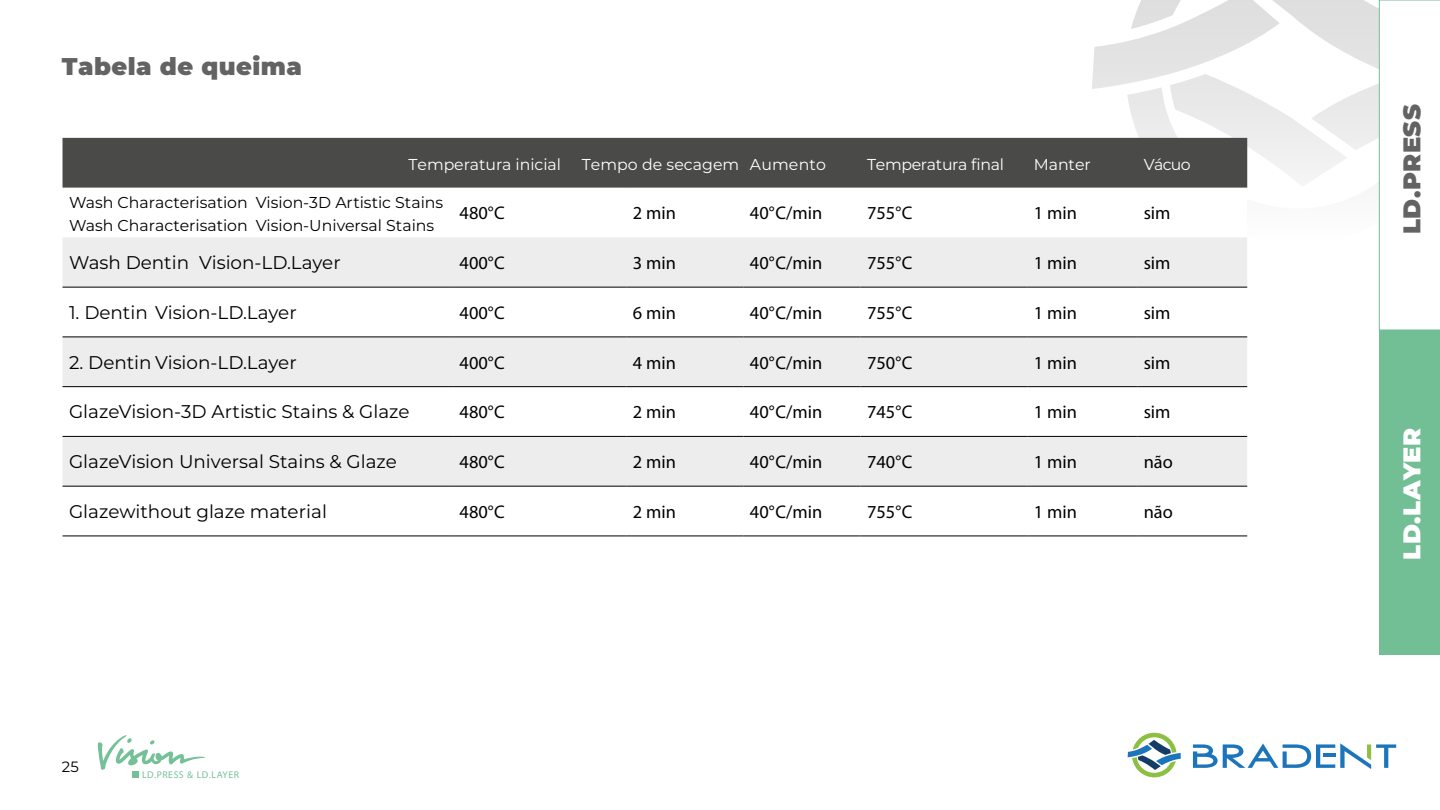
<style>
.page{position:relative;width:1440px;height:810px;background:#fff}
.page>*{position:absolute;margin:0;border:0;box-sizing:border-box;transform-origin:0 0}
.t1{font:900 24.22px "Montserrat";letter-spacing:.02em;color:#646363}
.t2{font:900 24.22px "Montserrat";color:#fff}
.t3{font:300 18.38px "Myriad Pro";color:#000}
.t4{font:18.38px "Montserrat";color:#000}
.t5{font:15.75px/23px "Montserrat";color:#000}
.t6{font:15.75px "Montserrat";letter-spacing:-.005em;color:#fff}
.t7{font:14.92px "Montserrat";color:#000}
.t8{font:9.75px "Myriad Pro";letter-spacing:.05em;color:#74c097}
</style>
<div class="page">
<svg style="left:1092px;top:0;width:287px;height:244px"></svg>
<div style="left:1379px;top:326px;width:61px;height:330px;background:#73bf95"></div>
<svg style="left:1379px;top:0;width:61px;height:330px"></svg>
<svg style="left:1193px;top:743px;width:203px;height:26px"></svg>
<svg style="left:1128px;top:733px;width:53px;height:44px"></svg>
<svg style="left:98px;top:735px;width:107px;height:35px"></svg>
<div style="left:132px;top:771px;width:7px;height:7px;background:#74c097"></div>
<div style="left:63px;top:138px;width:1184px;height:398px;background:#fff"></div>
<div style="left:63px;top:138px;width:1184px;height:50px;background:#4a4a49"></div>
<svg style="left:63px;top:237px;width:1184px;height:249px;fill:#ededed"></svg>
<hr style="left:63px;top:287px;width:390px;height:1px;background:#000">
<hr style="left:453px;top:287px;width:173px;height:1px;background:#000">
<hr style="left:626px;top:287px;width:117px;height:1px;background:#000">
<hr style="left:743px;top:287px;width:118px;height:1px;background:#000">
<hr style="left:861px;top:287px;width:166px;height:1px;background:#000">
<hr style="left:1027px;top:287px;width:110px;height:1px;background:#000">
<hr style="left:1137px;top:287px;width:110px;height:1px;background:#000">
<hr style="left:63px;top:337px;width:390px;height:1px;background:#000">
<hr style="left:453px;top:337px;width:173px;height:1px;background:#000">
<hr style="left:626px;top:337px;width:117px;height:1px;background:#000">
<hr style="left:743px;top:337px;width:118px;height:1px;background:#000">
<hr style="left:861px;top:337px;width:166px;height:1px;background:#000">
<hr style="left:1027px;top:337px;width:110px;height:1px;background:#000">
<hr style="left:1137px;top:337px;width:110px;height:1px;background:#000">
<hr style="left:63px;top:387px;width:390px;height:1px;background:#000">
<hr style="left:453px;top:387px;width:173px;height:1px;background:#000">
<hr style="left:626px;top:387px;width:117px;height:1px;background:#000">
<hr style="left:743px;top:387px;width:118px;height:1px;background:#000">
<hr style="left:861px;top:387px;width:166px;height:1px;background:#000">
<hr style="left:1027px;top:387px;width:110px;height:1px;background:#000">
<hr style="left:1137px;top:387px;width:110px;height:1px;background:#000">
<hr style="left:63px;top:436px;width:390px;height:1px;background:#000">
<hr style="left:453px;top:436px;width:173px;height:1px;background:#000">
<hr style="left:626px;top:436px;width:117px;height:1px;background:#000">
<hr style="left:743px;top:436px;width:118px;height:1px;background:#000">
<hr style="left:861px;top:436px;width:166px;height:1px;background:#000">
<hr style="left:1027px;top:436px;width:110px;height:1px;background:#000">
<hr style="left:1137px;top:436px;width:110px;height:1px;background:#000">
<hr style="left:63px;top:486px;width:390px;height:1px;background:#000">
<hr style="left:453px;top:486px;width:173px;height:1px;background:#000">
<hr style="left:626px;top:486px;width:117px;height:1px;background:#000">
<hr style="left:743px;top:486px;width:118px;height:1px;background:#000">
<hr style="left:861px;top:486px;width:166px;height:1px;background:#000">
<hr style="left:1027px;top:486px;width:110px;height:1px;background:#000">
<hr style="left:1137px;top:486px;width:110px;height:1px;background:#000">
<hr style="left:63px;top:536px;width:390px;height:1px;background:#000">
<hr style="left:453px;top:536px;width:173px;height:1px;background:#000">
<hr style="left:626px;top:536px;width:117px;height:1px;background:#000">
<hr style="left:743px;top:536px;width:118px;height:1px;background:#000">
<hr style="left:861px;top:536px;width:166px;height:1px;background:#000">
<hr style="left:1027px;top:536px;width:110px;height:1px;background:#000">
<hr style="left:1137px;top:536px;width:110px;height:1px;background:#000">
<h1 class="t1" style="left:62px;top:49px;width:241px">Tabela de queima</h1>
<p class="t6" style="left:409px;top:153px;width:154px">Temperatura inicial</p>
<p class="t6" style="left:582px;top:153px;width:246px">Tempo de secagem Aumento</p>
<p class="t6" style="left:867px;top:153px;width:138px">Temperatura final</p>
<p class="t6" style="left:1034px;top:153px;width:59px">Manter</p>
<p class="t6" style="left:1144px;top:153px;width:49px">Vácuo</p>
<p class="t5" style="left:69px;top:190px;width:376px">Wash Characterisation Vision-3D Artistic Stains<br>Wash Characterisation Vision-Universal Stains</p>
<p class="t3" style="left:460px;top:202px;width:47px">480°C</p>
<p class="t3" style="left:633px;top:202px;width:45px">2 min</p>
<p class="t3" style="left:750px;top:202px;width:74px">40°C/min</p>
<p class="t3" style="left:867px;top:202px;width:47px">755°C</p>
<p class="t3" style="left:1034px;top:202px;width:45px">1 min</p>
<p class="t3" style="left:1144px;top:202px;width:28px">sim</p>
<p class="t4" style="left:69px;top:250px;width:273px">Wash Dentin Vision-LD.Layer</p>
<p class="t3" style="left:460px;top:252px;width:47px">400°C</p>
<p class="t3" style="left:633px;top:252px;width:45px">3 min</p>
<p class="t3" style="left:750px;top:252px;width:74px">40°C/min</p>
<p class="t3" style="left:867px;top:252px;width:47px">755°C</p>
<p class="t3" style="left:1034px;top:252px;width:45px">1 min</p>
<p class="t3" style="left:1144px;top:252px;width:28px">sim</p>
<p class="t4" style="left:69px;top:300px;width:229px">1. Dentin Vision-LD.Layer</p>
<p class="t3" style="left:460px;top:301px;width:47px">400°C</p>
<p class="t3" style="left:633px;top:301px;width:45px">6 min</p>
<p class="t3" style="left:750px;top:301px;width:74px">40°C/min</p>
<p class="t3" style="left:867px;top:301px;width:47px">755°C</p>
<p class="t3" style="left:1034px;top:301px;width:45px">1 min</p>
<p class="t3" style="left:1144px;top:301px;width:28px">sim</p>
<p class="t4" style="left:69px;top:350px;width:229px">2. Dentin Vision-LD.Layer</p>
<p class="t3" style="left:460px;top:351px;width:47px">400°C</p>
<p class="t3" style="left:633px;top:351px;width:45px">4 min</p>
<p class="t3" style="left:750px;top:351px;width:74px">40°C/min</p>
<p class="t3" style="left:867px;top:351px;width:47px">750°C</p>
<p class="t3" style="left:1034px;top:351px;width:45px">1 min</p>
<p class="t3" style="left:1144px;top:351px;width:28px">sim</p>
<p class="t4" style="left:69px;top:399px;width:342px">GlazeVision-3D Artistic Stains &amp; Glaze</p>
<p class="t3" style="left:460px;top:401px;width:47px">480°C</p>
<p class="t3" style="left:633px;top:401px;width:45px">2 min</p>
<p class="t3" style="left:750px;top:401px;width:74px">40°C/min</p>
<p class="t3" style="left:867px;top:401px;width:47px">745°C</p>
<p class="t3" style="left:1034px;top:401px;width:45px">1 min</p>
<p class="t3" style="left:1144px;top:401px;width:28px">sim</p>
<p class="t4" style="left:69px;top:449px;width:329px">GlazeVision Universal Stains &amp; Glaze</p>
<p class="t3" style="left:460px;top:451px;width:47px">480°C</p>
<p class="t3" style="left:633px;top:451px;width:45px">2 min</p>
<p class="t3" style="left:750px;top:451px;width:74px">40°C/min</p>
<p class="t3" style="left:867px;top:451px;width:47px">740°C</p>
<p class="t3" style="left:1034px;top:451px;width:45px">1 min</p>
<p class="t3" style="left:1144px;top:451px;width:31px">não</p>
<p class="t4" style="left:69px;top:499px;width:259px">Glazewithout glaze material</p>
<p class="t3" style="left:460px;top:501px;width:47px">480°C</p>
<p class="t3" style="left:633px;top:501px;width:45px">2 min</p>
<p class="t3" style="left:750px;top:501px;width:74px">40°C/min</p>
<p class="t3" style="left:867px;top:501px;width:47px">755°C</p>
<p class="t3" style="left:1034px;top:501px;width:45px">1 min</p>
<p class="t3" style="left:1144px;top:501px;width:31px">não</p>
<p class="t7" style="left:62px;top:756px;width:18px">25</p>
<p class="t8" style="left:142px;top:769px;width:98px">LD.PRESS &amp; LD.LAYER</p>
<h1 class="t1" style="left:1394px;top:234px;width:131px;rotate:-90deg">LD.PRESS</h1>
<h1 class="t2" style="left:1394px;top:560px;width:133px;rotate:-90deg">LD.LAYER</h1>
</div>
